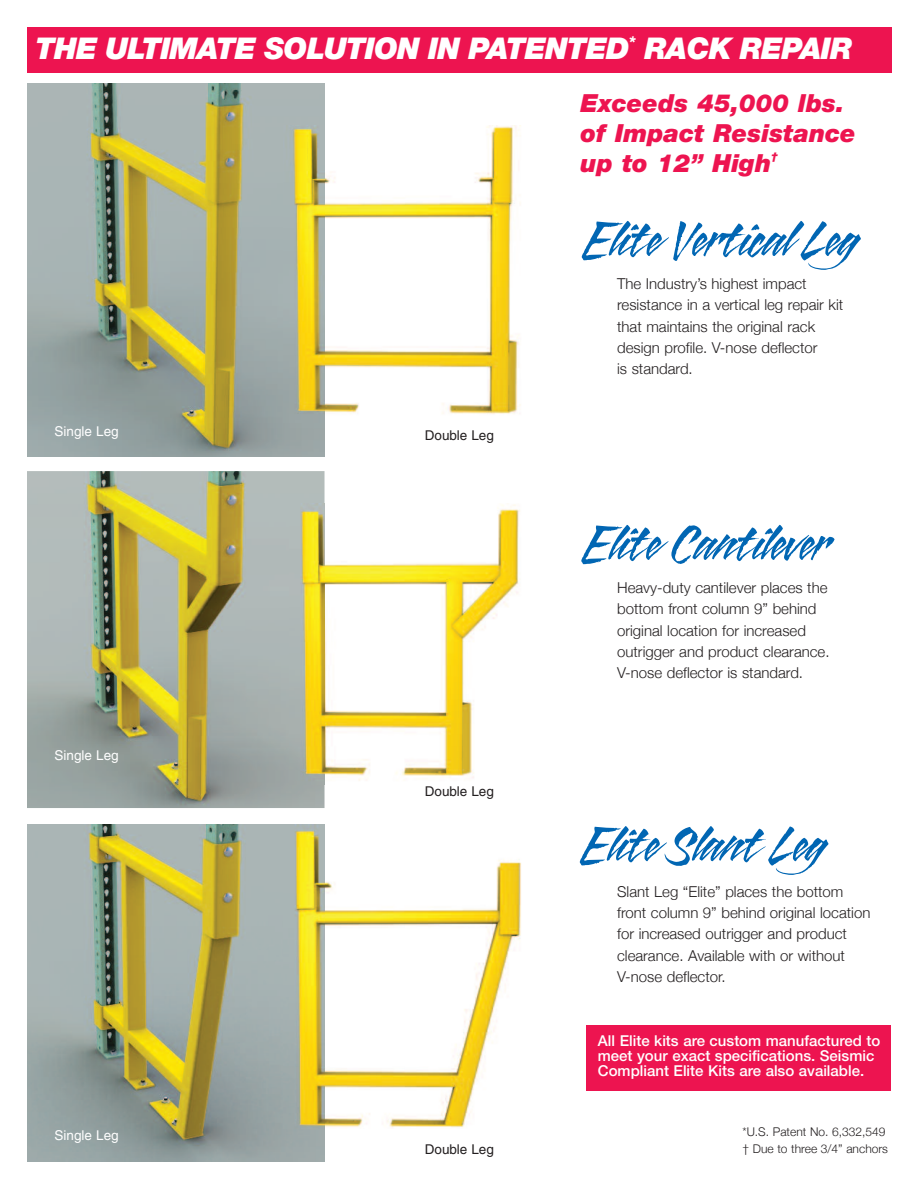
<style>
.page{position:relative;width:918px;height:1188px;background:#fff}
.page>*{position:absolute;margin:0;border:0;box-sizing:border-box;transform-origin:0 0}
.t1{font:italic 900 30px "Helvetica Neue";letter-spacing:-.025em;color:#fff}
.t2{font:italic 900 24.9px/30px "Helvetica Neue";color:#ed1450}
.t3{font:300 15px/21.3px "Helvetica Neue";color:#231f20}
.t4{font:500 15px/15px "Helvetica Neue";color:#fff}
.t5{font:13.5px "Helvetica";color:#fff}
.t6{font:13.5px "Helvetica";color:#231f20}
.t7{font:300 12px/17px "Helvetica Neue";color:#231f20}
.t8{font:italic 900 10.5px "Helvetica Neue";color:#ed1450}
</style>
<div class="page">
<img style="left:27px;top:84px;width:298px;height:373px">
<img style="left:284px;top:126px;width:237px;height:297px">
<div style="left:27px;top:27px;width:864px;height:46px;background:#ed1450"></div>
<svg style="left:582px;top:221px;width:279px;height:49px"></svg>
<img style="left:27px;top:824px;width:297px;height:337px">
<img style="left:27px;top:471px;width:298px;height:337px">
<img style="left:284px;top:825px;width:237px;height:304px">
<img style="left:289px;top:504px;width:231px;height:281px">
<svg style="left:580px;top:826px;width:248px;height:49px"></svg>
<svg style="left:581px;top:525px;width:254px;height:39px"></svg>
<div style="left:586px;top:1025px;width:305px;height:66px;background:#ed1450"></div>
<h1 class="t1" style="left:35px;top:38px;width:818px">THE ULTIMATE SOLUTION IN PATENTED<sup>*</sup> RACK REPAIR</h1>
<h2 class="t2" style="left:580px;top:91px;width:277px">Exceeds 45,000 lbs. of Impact Resistance up to 12” High</h2>
<p class="t8" style="left:771px;top:153px;width:9px">†</p>
<p class="t5" style="left:55px;top:426px;width:66px">Single Leg</p>
<p class="t6" style="left:425px;top:430px;width:71px">Double Leg</p>
<p class="t5" style="left:55px;top:750px;width:66px">Single Leg</p>
<p class="t5" style="left:55px;top:1131px;width:66px">Single Leg</p>
<p class="t6" style="left:425px;top:786px;width:71px">Double Leg</p>
<p class="t6" style="left:425px;top:1144px;width:71px">Double Leg</p>
<p class="t3" style="left:617px;top:273px;width:228px">the Industry’s highest impact resistance in a vertical leg repair kit that maintains the original rack design profile. V-nose deflector<br>is standard.</p>
<p class="t3" style="left:617px;top:577px;width:214px">Heavy-duty cantilever places the bottom front column 9” behind original location for increased outrigger and product clearance.<br>V-nose deflector is standard.</p>
<p class="t3" style="left:617px;top:881px;width:255px">Slant Leg “elite” places the bottom front column 9” behind original location for increased outrigger and product clearance. Available with or without V-nose deflector.</p>
<p class="t4" style="left:598px;top:1035px;width:284px">All Elite kits are custom manufactured to meet your exact specifications. Seismic<br>Compliant Elite Kits are also available.</p>
<p class="t7" style="left:742px;top:1123px;width:147px">*U.S. Patent no. 6,332,549 † due to three 3/4” anchors</p>
</div>
